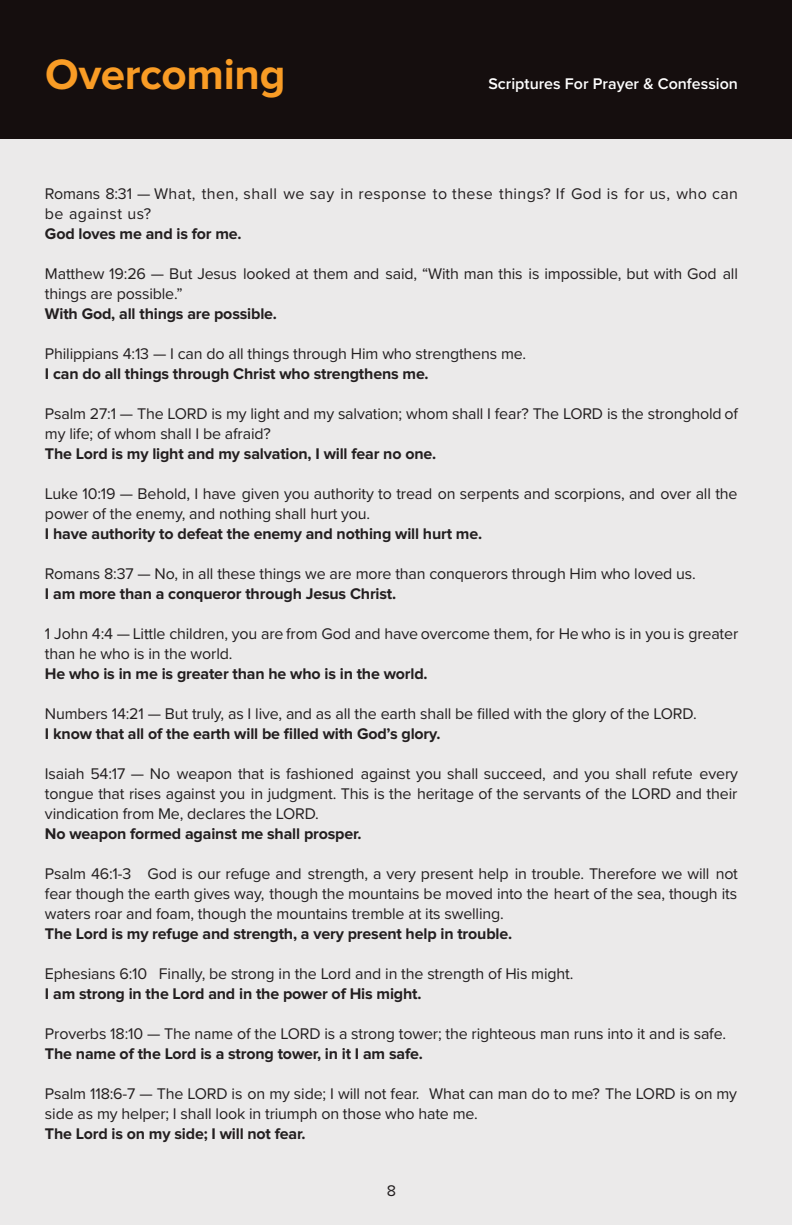
<style>
.page{position:relative;width:792px;height:1225px;background:#fff}
.page>*{position:absolute;margin:0;border:0;box-sizing:border-box;transform-origin:0 0}
.t1{font:700 44px "Proxima Nova";letter-spacing:-.005em;color:#f99c25}
.t2{font:16px/20px "Proxima Nova";letter-spacing:-.01em;color:#231f20}
.t3{font:700 16px "Proxima Nova";letter-spacing:-.01em;color:#231f20}
.t4{font:16px/20px "Proxima Nova";letter-spacing:.025em;color:#231f20}
.t5{font:600 16px "Proxima Nova";color:#fff}
</style>
<div class="page">
<div style="left:0;top:0;width:792px;height:1224px;background:#ebeaea"></div>
<div style="left:0;top:0;width:792px;height:139px;background:#150e0e"></div>
<h1 class="t1" style="left:45px;top:55px;width:242px">Overcoming</h1>
<p class="t5" style="left:488px;top:77px;width:251px">Scriptures For Prayer &amp; Confession</p>
<p class="t4" style="left:45px;top:184px;width:695px">Romans 8:31 — What, then, shall we say in response to these things? If God is for us, who can be against us?</p>
<p class="t3" style="left:45px;top:226px;width:198px">God loves me and is for me.</p>
<p class="t2" style="left:45px;top:264px;width:694px">Matthew 19:26 — But Jesus looked at them and said, “With man this is impossible, but with God all things are possible.”</p>
<p class="t3" style="left:45px;top:306px;width:234px">With God, all things are possible.</p>
<p class="t2" style="left:45px;top:344px;width:483px">Philippians 4:13 — I can do all things through Him who strengthens me.</p>
<p class="t3" style="left:45px;top:366px;width:385px">I can do all things through Christ who strengthens me.</p>
<p class="t2" style="left:45px;top:404px;width:695px">Psalm 27:1 — The LORD is my light and my salvation; whom shall I fear? The LORD is the stronghold of my life; of whom shall I be afraid?</p>
<p class="t3" style="left:45px;top:446px;width:393px">The Lord is my light and my salvation, I will fear no one.</p>
<p class="t2" style="left:45px;top:484px;width:694px">Luke 10:19 — Behold, I have given you authority to tread on serpents and scorpions, and over all the power of the enemy, and nothing shall hurt you.</p>
<p class="t3" style="left:45px;top:526px;width:439px">I have authority to defeat the enemy and nothing will hurt me.</p>
<p class="t2" style="left:45px;top:564px;width:652px">Romans 8:37 — No, in all these things we are more than conquerors through Him who loved us.</p>
<p class="t3" style="left:45px;top:586px;width:353px">I am more than a conqueror through Jesus Christ.</p>
<p class="t2" style="left:45px;top:624px;width:695px">1 John 4:4 — Little children, you are from God and have overcome them, for He who is in you is greater than he who is in the world.</p>
<p class="t3" style="left:45px;top:666px;width:384px">He who is in me is greater than he who is in the world.</p>
<p class="t2" style="left:45px;top:704px;width:653px">Numbers 14:21 — But truly, as I live, and as all the earth shall be filled with the glory of the LORD.</p>
<p class="t3" style="left:45px;top:726px;width:397px">I know that all of the earth will be filled with God’s glory.</p>
<p class="t2" style="left:45px;top:764px;width:695px;text-align:justify">Isaiah 54:17 — No weapon that is fashioned against you shall succeed, and you shall refute every tongue that rises against you in judgment. This is the heritage of the servants of the LORD and their vindication from Me, declares the LORD.</p>
<p class="t3" style="left:45px;top:826px;width:318px">No weapon formed against me shall prosper.</p>
<p class="t2" style="left:45px;top:864px;width:695px;text-align:justify">Psalm 46:1-3 God is our refuge and strength, a very present help in trouble. Therefore we will not fear though the earth gives way, though the mountains be moved into the heart of the sea, though its waters roar and foam, though the mountains tremble at its swelling.</p>
<p class="t3" style="left:45px;top:926px;width:469px">The Lord is my refuge and strength, a very present help in trouble.</p>
<p class="t2" style="left:45px;top:964px;width:530px">Ephesians 6:10 Finally, be strong in the Lord and in the strength of His might.</p>
<p class="t3" style="left:45px;top:986px;width:378px">I am strong in the Lord and in the power of His might.</p>
<p class="t2" style="left:45px;top:1024px;width:683px">Proverbs 18:10 — The name of the LORD is a strong tower; the righteous man runs into it and is safe.</p>
<p class="t3" style="left:45px;top:1046px;width:379px">The name of the Lord is a strong tower, in it I am safe.</p>
<p class="t2" style="left:45px;top:1084px;width:694px">Psalm 118:6-7 — The LORD is on my side; I will not fear. What can man do to me? The LORD is on my side as my helper; I shall look in triumph on those who hate me.</p>
<p class="t3" style="left:45px;top:1126px;width:262px">The Lord is on my side; I will not fear.</p>
<p class="t2" style="left:387px;top:1181px;width:11px">8</p>
</div>
